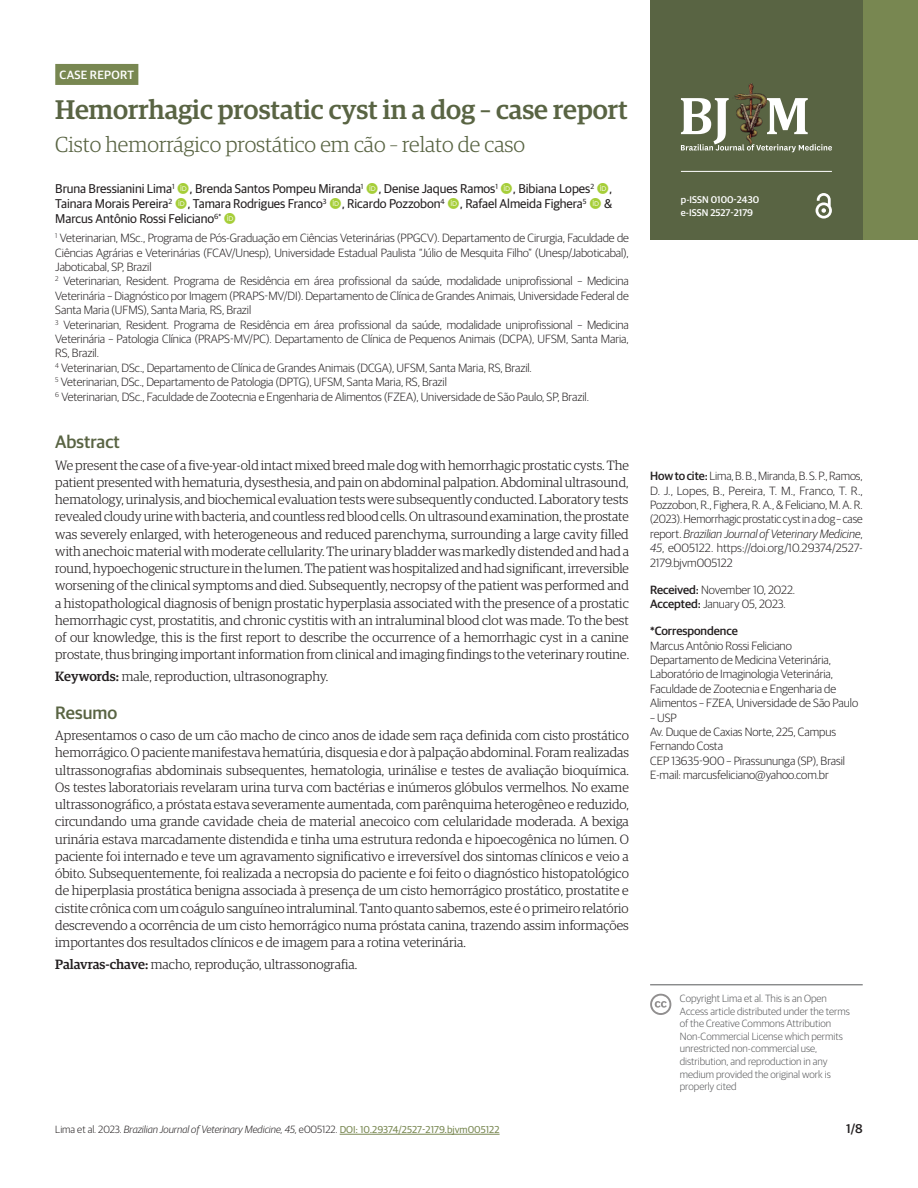
<style>
.page{position:relative;width:918px;height:1188px;background:#fff}
.page>*{position:absolute;margin:0;border:0;box-sizing:border-box;transform-origin:0 0}
.ArticleTitle{font:500 27px "Guardian Egyptian";color:#596443}
.ArticleTitle-Trans1{font:300 21.75px "Guardian Egyptian";color:#596443}
.AbstractTitle{font:500 18px "Guardian Sans";color:#596443}
.AbstractTitle-Trans1{font:500 18px "Guardian Sans";color:#596443}
.Abstract-Trans1{font:300 13.5px/17.2px "Guardian Egyptian";color:#231f20;text-align:justify}
.Abstract{font:300 13.5px/17.2px "Guardian Egyptian";color:#231f20;text-align:justify}
.Keywords-Trans1{font:300 13.5px "Guardian Egyptian";color:#231f20}
.Keywords{font:300 13.5px "Guardian Egyptian";color:#231f20}
.Authors{font:12.75px/15.3px "Guardian Sans";letter-spacing:-.005em;color:#231f20}
.t1{font:500 12.75px "Guardian Sans";color:#231f20}
.Affiliations{font:300 12px/14.4px "Guardian Sans";letter-spacing:-.005em;color:#231f20;text-align:justify}
.Correspondence{font:300 12px/14.4px "Guardian Sans";letter-spacing:-.005em;color:#231f20}
.HowToCite{font:300 12px/14.4px "Guardian Sans";letter-spacing:-.005em;color:#231f20;text-align:justify}
.History{font:300 12px "Guardian Sans";letter-spacing:-.005em;color:#231f20}
.t2{font:500 12px "Guardian Sans";letter-spacing:.02em;color:#fff}
.LicenseParaAlt{font:300 10.5px/12.6px "Guardian Sans";color:#57585a}
.t3{font:italic 300 10.5px "Guardian Sans";color:#231f20}
.t4{font:500 9.75px/12.6px "Guardian Sans";color:#fff}
.s1{font-weight:500}
.s2{font-style:italic}
.s3{font-style:normal}
.s4{font-weight:400;font-style:normal;font-size:10.05px;color:#788751}
</style>
<div class="page">
<hr style="left:340px;top:1134px;width:160px;height:1px;background:#788751">
<div style="left:857px;top:0;width:61px;height:240px;background:#788751"></div>
<div style="left:650px;top:0;width:213px;height:240px;background:#596443"></div>
<svg style="left:816px;top:193px;width:16px;height:26px"></svg>
<hr style="left:681px;top:171px;width:151px;height:1px;background:#fff">
<img style="left:734px;top:84px;width:32px;height:14px">
<svg style="left:681px;top:98px;width:151px;height:54px"></svg>
<svg style="left:650px;top:994px;width:21px;height:21px"></svg>
<div style="left:55px;top:64px;width:83px;height:21px;background:#788751"></div>
<hr style="left:650px;top:985px;width:213px;height:1px;background:#57585a">
<p class="t2" style="left:60px;top:66px;width:76px">CASE REPORT</p>
<p class="ArticleTitle" style="left:55px;top:90px;width:574px">Hemorrhagic prostatic cyst in a dog – case report</p>
<p class="ArticleTitle-Trans1" style="left:55px;top:130px;width:471px">Cisto hemorrágico prostático em cão – relato de caso</p>
<p class="Authors" style="left:55px;top:180px;width:559px">Bruna Bressianini Lima<sup>1</sup> , Brenda Santos Pompeu Miranda<sup>1</sup> , Denise Jaques Ramos<sup>1</sup> , Bibiana Lopes<sup>2</sup> ,<br>Tainara Morais Pereira<sup>2</sup> , Tamara Rodrigues Franco<sup>3</sup> , Ricardo Pozzobon<sup>4</sup> , Rafael Almeida Fighera<sup>5</sup></p>
<p class="Authors" style="left:604px;top:195px;width:10px">&amp;</p>
<p class="Authors" style="left:55px;top:210px;width:167px">Marcus Antônio Rossi Feliciano<sup>6*</sup></p>
<p class="Affiliations" style="left:55px;top:230px;width:575px"><sup>1</sup> Veterinarian, MSc., Programa de Pós-Graduação em Ciências Veterinárias (PPGCV). Departamento de Cirurgia, Faculdade de Ciências Agrárias e Veterinárias (FCAV/Unesp), Universidade Estadual Paulista “Júlio de Mesquita Filho” (Unesp/Jaboticabal), Jaboticabal, SP, Brazil</p>
<p class="Affiliations" style="left:55px;top:273px;width:575px"><sup>2</sup> Veterinarian, Resident. Programa de Residência em área profissional da saúde, modalidade uniprofissional – Medicina Veterinária – Diagnóstico por Imagem (PRAPS-MV/DI). Departamento de Clínica de Grandes Animais, Universidade Federal de Santa Maria (UFMS), Santa Maria, RS, Brazil</p>
<p class="Affiliations" style="left:55px;top:316px;width:575px"><sup>3</sup> Veterinarian, Resident. Programa de Residência em área profissional da saúde, modalidade uniprofissional – Medicina Veterinária – Patologia Clínica (PRAPS-MV/PC). Departamento de Clínica de Pequenos Animais (DCPA), UFSM, Santa Maria, RS, Brazil.</p>
<p class="Affiliations" style="left:55px;top:360px;width:478px"><sup>4</sup> Veterinarian, DSc., Departamento de Clínica de Grandes Animais (DCGA), UFSM, Santa Maria, RS, Brazil.</p>
<p class="Affiliations" style="left:55px;top:374px;width:393px"><sup>5</sup> Veterinarian, DSc., Departamento de Patologia (DPTG), UFSM, Santa Maria, RS, Brazil</p>
<p class="Affiliations" style="left:55px;top:388px;width:535px"><sup>6</sup> Veterinarian, DSc., Faculdade de Zootecnia e Engenharia de Alimentos (FZEA), Universidade de São Paulo, SP, Brazil.</p>
<p class="AbstractTitle" style="left:55px;top:429px;width:66px">Abstract</p>
<p class="Abstract" style="left:55px;top:456px;width:575px">We present the case of a five-year-old intact mixed breed male dog with hemorrhagic prostatic cysts. The patient presented with hematuria, dysesthesia, and pain on abdominal palpation. Abdominal ultrasound, hematology, urinalysis, and biochemical evaluation tests were subsequently conducted. Laboratory tests revealed cloudy urine with bacteria, and countless red blood cells. On ultrasound examination, the prostate was severely enlarged, with heterogeneous and reduced parenchyma, surrounding a large cavity filled with anechoic material with moderate cellularity. The urinary bladder was markedly distended and had a round, hypoechogenic structure in the lumen. The patient was hospitalized and had significant, irreversible worsening of the clinical symptoms and died. Subsequently, necropsy of the patient was performed and a histopathological diagnosis of benign prostatic hyperplasia associated with the presence of a prostatic hemorrhagic cyst, prostatitis, and chronic cystitis with an intraluminal blood clot was made. To the best of our knowledge, this is the first report to describe the occurrence of a hemorrhagic cyst in a canine prostate, thus bringing important information from clinical and imaging findings to the veterinary routine.</p>
<p class="Keywords" style="left:55px;top:667px;width:274px"><span class="s1">Keywords:</span> male, reproduction, ultrasonography.</p>
<p class="AbstractTitle-Trans1" style="left:55px;top:699px;width:63px">Resumo</p>
<p class="Abstract-Trans1" style="left:55px;top:726px;width:575px">Apresentamos o caso de um cão macho de cinco anos de idade sem raça definida com cisto prostático hemorrágico. O paciente manifestava hematúria, disquesia e dor à palpação abdominal. Foram realizadas ultrassonografias abdominais subsequentes, hematologia, urinálise e testes de avaliação bioquímica.<br>Os testes laboratoriais revelaram urina turva com bactérias e inúmeros glóbulos vermelhos. No exame ultrassonográfico, a próstata estava severamente aumentada, com parênquima heterogêneo e reduzido, circundando uma grande cavidade cheia de material anecoico com celularidade moderada. A bexiga urinária estava marcadamente distendida e tinha uma estrutura redonda e hipoecogênica no lúmen. O paciente foi internado e teve um agravamento significativo e irreversível dos sintomas clínicos e veio a óbito. Subsequentemente, foi realizada a necropsia do paciente e foi feito o diagnóstico histopatológico de hiperplasia prostática benigna associada à presença de um cisto hemorrágico prostático, prostatite e cistite crônica com um coágulo sanguíneo intraluminal. Tanto quanto sabemos, este é o primeiro relatório descrevendo a ocorrência de um cisto hemorrágico numa próstata canina, trazendo assim informações importantes dos resultados clínicos e de imagem para a rotina veterinária.</p>
<p class="Keywords-Trans1" style="left:55px;top:955px;width:304px"><span class="s1">Palavras-chave:</span> macho, reprodução, ultrassonografia.</p>
<p class="t4" style="left:681px;top:193px;width:80px">p-ISSN 0100-2430 e-ISSN 2527-2179</p>
<p class="HowToCite" style="left:650px;top:468px;width:214px"><span class="s1">How to cite:</span> Lima, B. B., Miranda, B. S. P., Ramos, D. J., Lopes, B., Pereira, T. M., Franco, T. R., Pozzobon, R., Fighera, R. A., &amp; Feliciano, M. A. R. (2023). Hemorrhagic prostatic cyst in a dog – case report. <span class="s2">Brazilian Journal of Veterinary Medicine</span>, <span class="s2">45</span>, e005122. https://doi.org/10.29374/2527- 2179.bjvm005122</p>
<p class="History" style="left:650px;top:581px;width:147px"><span class="s1">Received:</span> November 10, 2022.</p>
<p class="History" style="left:650px;top:596px;width:137px"><span class="s1">Accepted:</span> January 05, 2023.</p>
<p class="Correspondence" style="left:650px;top:623px;width:210px"><span class="s1">*Correspondence<br></span>Marcus Antônio Rossi Feliciano Departamento de Medicina Veterinária, Laboratório de Imaginologia Veterinária, Faculdade de Zootecnia e Engenharia de Alimentos – FZEA, Universidade de São Paulo</p>
<p class="Correspondence" style="left:650px;top:710px;width:197px">– USP<br>Av. Duque de Caxias Norte, 225, Campus<br>Fernando Costa<br>CEP 13635-900 – Pirassununga (SP), Brasil<br>E-mail: marcusfeliciano@yahoo.com.br</p>
<p class="LicenseParaAlt" style="left:680px;top:991px;width:172px">Copyright Lima et al. This is an Open Access article distributed under the terms of the Creative Commons Attribution Non-Commercial License which permits unrestricted non-commercial use, distribution, and reproduction in any medium provided the original work is properly cited</p>
<p class="t3" style="left:55px;top:1122px;width:446px"><span class="s3">Lima et al. 2023.</span> Brazilian Journal of Veterinary Medicine, 45, <span class="s3">e005122.</span> <span class="s4">DOI: 10.29374/2527-2179.bjvm005122</span></p>
<p class="t1" style="left:846px;top:1119px;width:18px">1/8</p>
</div>
